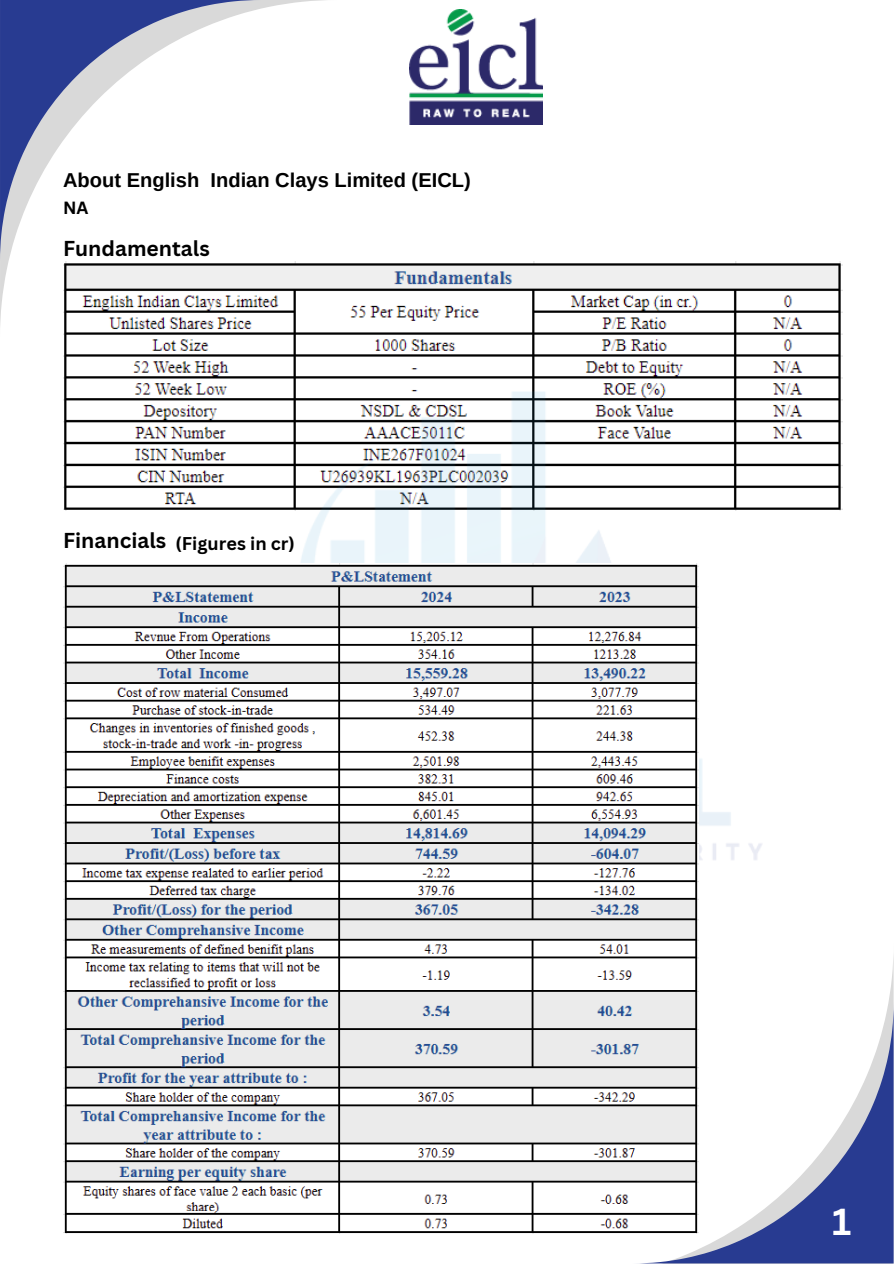
<style>
.page{position:relative;width:894px;height:1264px;background:#fff}
.page>*{position:absolute;margin:0;border:0;box-sizing:border-box;transform-origin:0 0}
.t1{font:700 36.6px "Canva Sans";color:#fff}
.t2{font:700 21px "Canva Sans";color:#000}
.t3{font:700 20.1px "Arimo";color:#000}
.t4{font:700 18px "Canva Sans";color:#000}
.t5{font:700 17.25px "Canva Sans";color:#000}
</style>
<div class="page">
<svg style="left:0;top:0;width:325px;height:325px"></svg>
<svg style="left:0;top:0;width:261px;height:261px"></svg>
<svg style="left:632px;top:1002px;width:261px;height:261px"></svg>
<img style="left:409px;top:10px;width:133px;height:115px">
<img style="left:63px;top:262px;width:778px;height:248px">
<img style="left:105px;top:348px;width:699px;height:541px">
<img style="left:63px;top:564px;width:634px;height:647px">
<img style="left:63px;top:1211px;width:634px;height:22px">
<h1 class="t3" style="left:63px;top:168px;width:409px">About English Indian Clays Limited (EICL)</h1>
<p class="t5" style="left:63px;top:195px;width:27px">NA</p>
<p class="t2" style="left:63px;top:234px;width:148px">Fundamentals</p>
<h1 class="t2" style="left:63px;top:525px;width:105px">Financials</h1>
<h2 class="t4" style="left:175px;top:530px;width:121px">(Figures in cr)</h2>
<p class="t1" style="left:832px;top:1195px;width:21px">1</p>
</div>
